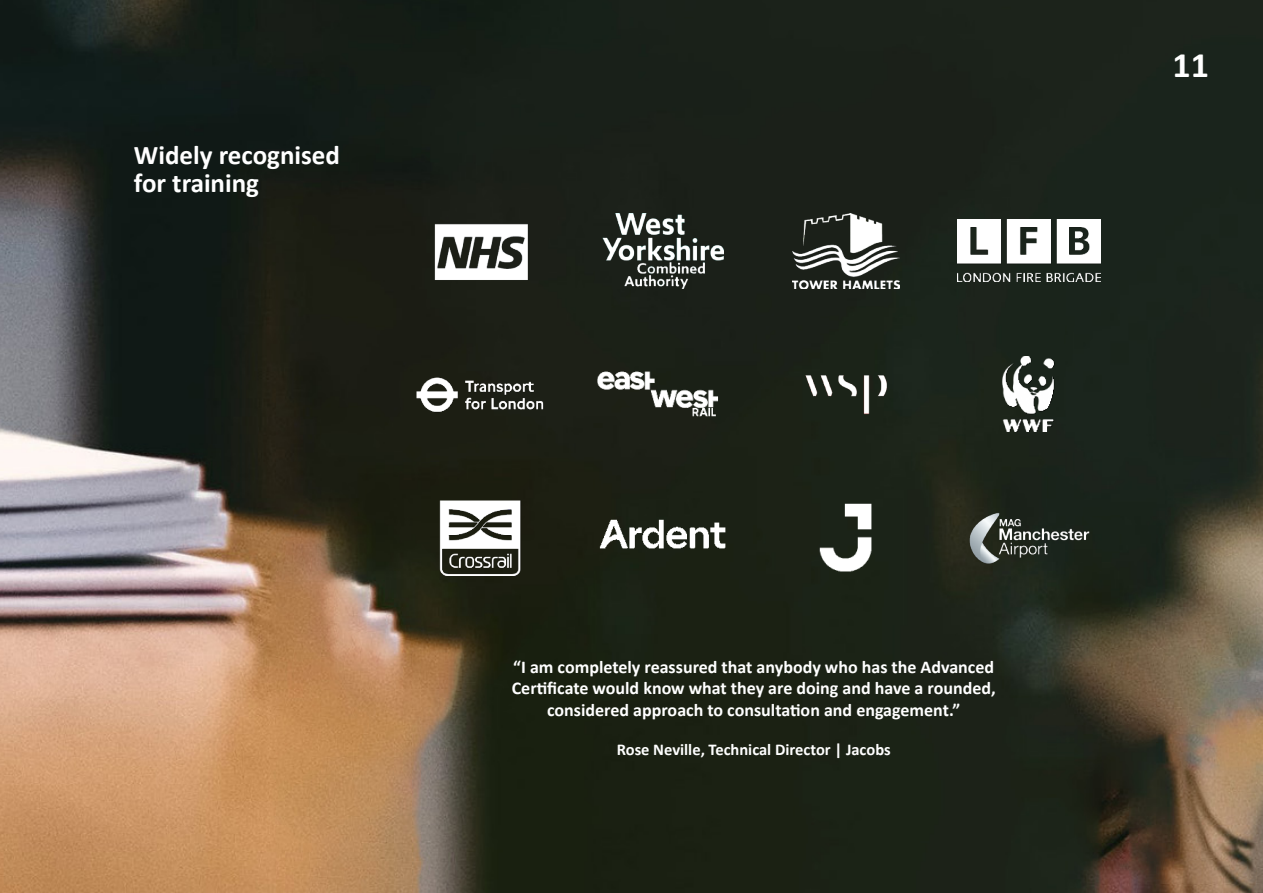
<style>
.page{position:relative;width:1263px;height:893px;background:#fff}
.page>*{position:absolute;margin:0;border:0;box-sizing:border-box;transform-origin:0 0}
.t1{font:700 36px "Calibri";color:#fff}
.t2{font:700 27px/28.5px "Calibri";color:#fff}
.t3{font:700 18px/21.6px "Calibri";color:#fff;text-align:center}
.t4{font:700 16.5px "Calibri";color:#fff}
</style>
<div class="page">
<img style="left:1px;top:1px;width:1261px;height:891px">
<img style="left:408px;top:213px;width:143px;height:75px">
<img style="left:408px;top:367px;width:143px;height:55px">
<img style="left:438px;top:500px;width:83px;height:75px">
<img style="left:603px;top:213px;width:120px;height:75px">
<img style="left:591px;top:357px;width:143px;height:75px">
<img style="left:591px;top:511px;width:143px;height:50px">
<img style="left:793px;top:213px;width:107px;height:75px">
<img style="left:774px;top:357px;width:144px;height:75px">
<img style="left:816px;top:500px;width:60px;height:75px">
<img style="left:958px;top:220px;width:143px;height:62px">
<img style="left:958px;top:357px;width:143px;height:75px">
<img style="left:958px;top:500px;width:143px;height:75px">
<h2 class="t2" style="left:134px;top:140px;width:208px">Widely recognised for training</h2>
<h1 class="t1" style="left:1172px;top:43px;width:38px">11</h1>
<p class="t3" style="left:512px;top:656px;width:485px">“I am completely reassured that anybody who has the Advanced<br>Certificate would know what they are doing and have a rounded, considered approach to consultation and engagement.”</p>
<p class="t4" style="left:617px;top:738px;width:275px">Rose Neville, Technical Director | Jacobs</p>
</div>
